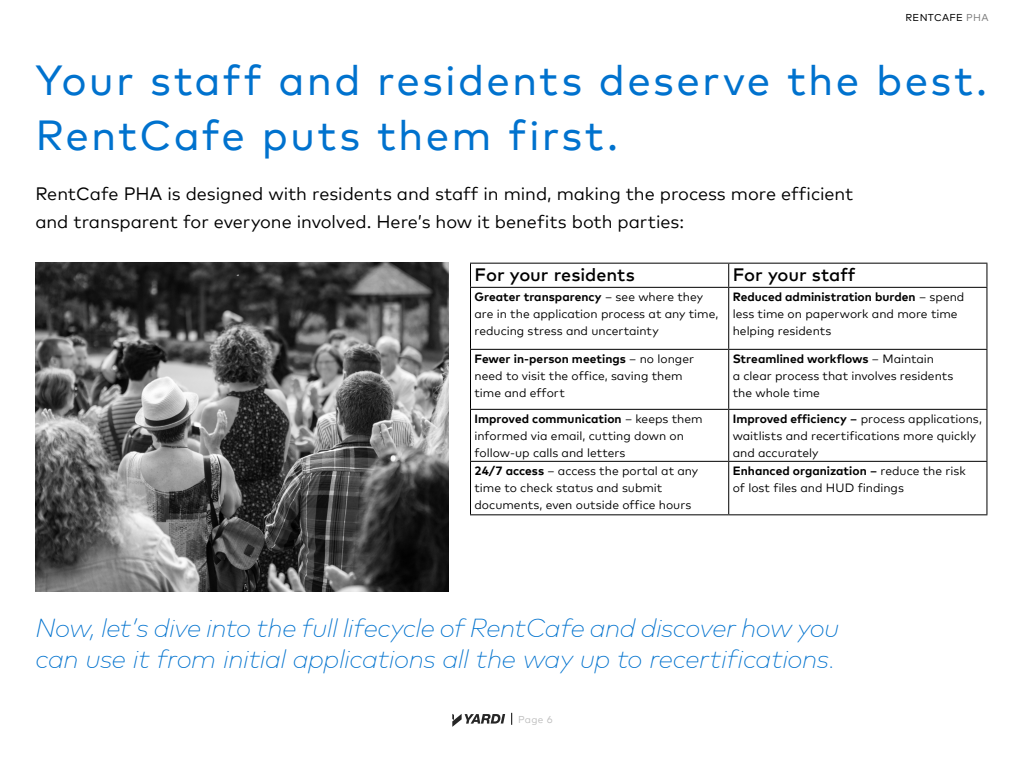
<style>
.page{position:relative;width:1024px;height:768px;background:#fff}
.page>*{position:absolute;margin:0;border:0;box-sizing:border-box;transform-origin:0 0}
.t1{font:42px/55px "Mark Offc Pro";letter-spacing:.05em;color:#0072ce}
.t2{font:italic 200 26px/31.2px "Mark Offc Pro";letter-spacing:-.015em;color:#0072ce}
.Body_Paragraph_1{font:18px/28px "Mark Offc Pro";color:#000}
.Body_Paragraph_1-2{font:500 18px "Mark Offc Pro";color:#000}
.Body_Paragraph_1-3{font:12px/17px "Mark Offc Pro";color:#000}
.t3{font:10px "Mark Offc Pro";letter-spacing:.03em;color:#000}
.t4{font:10px "Mark Offc Pro";color:#bfbfbf}
.s1{color:#808080}
.s2{font-weight:700}
.s3{font-weight:500}
</style>
<div class="page">
<svg style="left:452px;top:714px;width:53px;height:13px"></svg>
<svg style="left:511px;top:713px;width:1px;height:12px"></svg>
<hr style="left:470px;top:263px;width:259px;height:1px;background:#000">
<svg style="left:470px;top:264px;width:1px;height:23px"></svg>
<hr style="left:729px;top:263px;width:258px;height:1px;background:#000">
<svg style="left:728px;top:264px;width:1px;height:23px"></svg>
<svg style="left:986px;top:264px;width:1px;height:23px"></svg>
<hr style="left:470px;top:287px;width:259px;height:1px;background:#000">
<hr style="left:470px;top:288px;width:1px;height:61px;background:#000">
<hr style="left:729px;top:287px;width:258px;height:1px;background:#000">
<hr style="left:728px;top:288px;width:1px;height:61px;background:#000">
<hr style="left:986px;top:288px;width:1px;height:61px;background:#000">
<hr style="left:470px;top:349px;width:259px;height:1px;background:#000">
<hr style="left:470px;top:350px;width:1px;height:59px;background:#000">
<hr style="left:729px;top:349px;width:258px;height:1px;background:#000">
<hr style="left:728px;top:350px;width:1px;height:59px;background:#000">
<hr style="left:986px;top:350px;width:1px;height:59px;background:#000">
<hr style="left:470px;top:409px;width:259px;height:1px;background:#000">
<hr style="left:470px;top:410px;width:1px;height:51px;background:#000">
<hr style="left:729px;top:409px;width:258px;height:1px;background:#000">
<hr style="left:728px;top:410px;width:1px;height:51px;background:#000">
<hr style="left:986px;top:410px;width:1px;height:51px;background:#000">
<hr style="left:470px;top:461px;width:259px;height:1px;background:#000">
<hr style="left:470px;top:462px;width:1px;height:52px;background:#000">
<hr style="left:729px;top:461px;width:258px;height:1px;background:#000">
<hr style="left:728px;top:462px;width:1px;height:52px;background:#000">
<hr style="left:986px;top:462px;width:1px;height:52px;background:#000">
<hr style="left:470px;top:514px;width:259px;height:1px;background:#000">
<hr style="left:729px;top:514px;width:258px;height:1px;background:#000">
<img style="left:35px;top:263px;width:413px;height:329px">
<p class="t3" style="left:906px;top:10px;width:84px">RENTCAFE <span class="s1">PHA</span></p>
<h3 class="t1" style="left:35px;top:49px;width:953px">Your staff and residents deserve the best.<br>RentCafe puts them first.</h3>
<p class="Body_Paragraph_1" style="left:35px;top:178px;width:819px">RentCafe PHA is designed with residents and staff in mind, making the process more efficient and transparent for everyone involved. Here’s how it benefits both parties:</p>
<p class="Body_Paragraph_1-2" style="left:474px;top:261px;width:162px">For your residents</p>
<p class="Body_Paragraph_1-2" style="left:733px;top:261px;width:124px">For your staff</p>
<p class="Body_Paragraph_1-3" style="left:474px;top:287px;width:245px"><span class="s2">Greater transparency</span> – see where they are in the application process at any time, reducing stress and uncertainty</p>
<p class="Body_Paragraph_1-3" style="left:733px;top:287px;width:233px"><span class="s2">Reduced administration burden</span> – spend less time on paperwork and more time helping residents</p>
<p class="Body_Paragraph_1-3" style="left:474px;top:349px;width:221px"><span class="s2">Fewer in-person meetings</span> – no longer need to visit the office, saving them time and effort</p>
<p class="Body_Paragraph_1-3" style="left:733px;top:349px;width:222px"><span class="s2">Streamlined workflows</span> – Maintain<br>a clear process that involves residents the whole time</p>
<p class="Body_Paragraph_1-3" style="left:474px;top:409px;width:230px"><span class="s2">Improved communication</span> – keeps them informed via email, cutting down on follow-up calls and letters</p>
<p class="Body_Paragraph_1-3" style="left:733px;top:409px;width:251px"><span class="s2">Improved efficiency</span> <span class="s3">–</span> process applications, waitlists and recertifications more quickly and accurately</p>
<p class="Body_Paragraph_1-3" style="left:474px;top:461px;width:225px"><span class="s2">24/7 access</span> – access the portal at any time to check status and submit documents, even outside office hours</p>
<p class="Body_Paragraph_1-3" style="left:733px;top:461px;width:235px"><span class="s2">Enhanced organization</span> <span class="s3">–</span> reduce the risk of lost files and HUD findings</p>
<p class="t2" style="left:35px;top:610px;width:805px">Now, let’s dive into the full lifecycle of RentCafe and discover how you can use it from initial applications all the way up to recertifications.</p>
<p class="t4" style="left:518px;top:712px;width:36px">Page 6</p>
</div>
